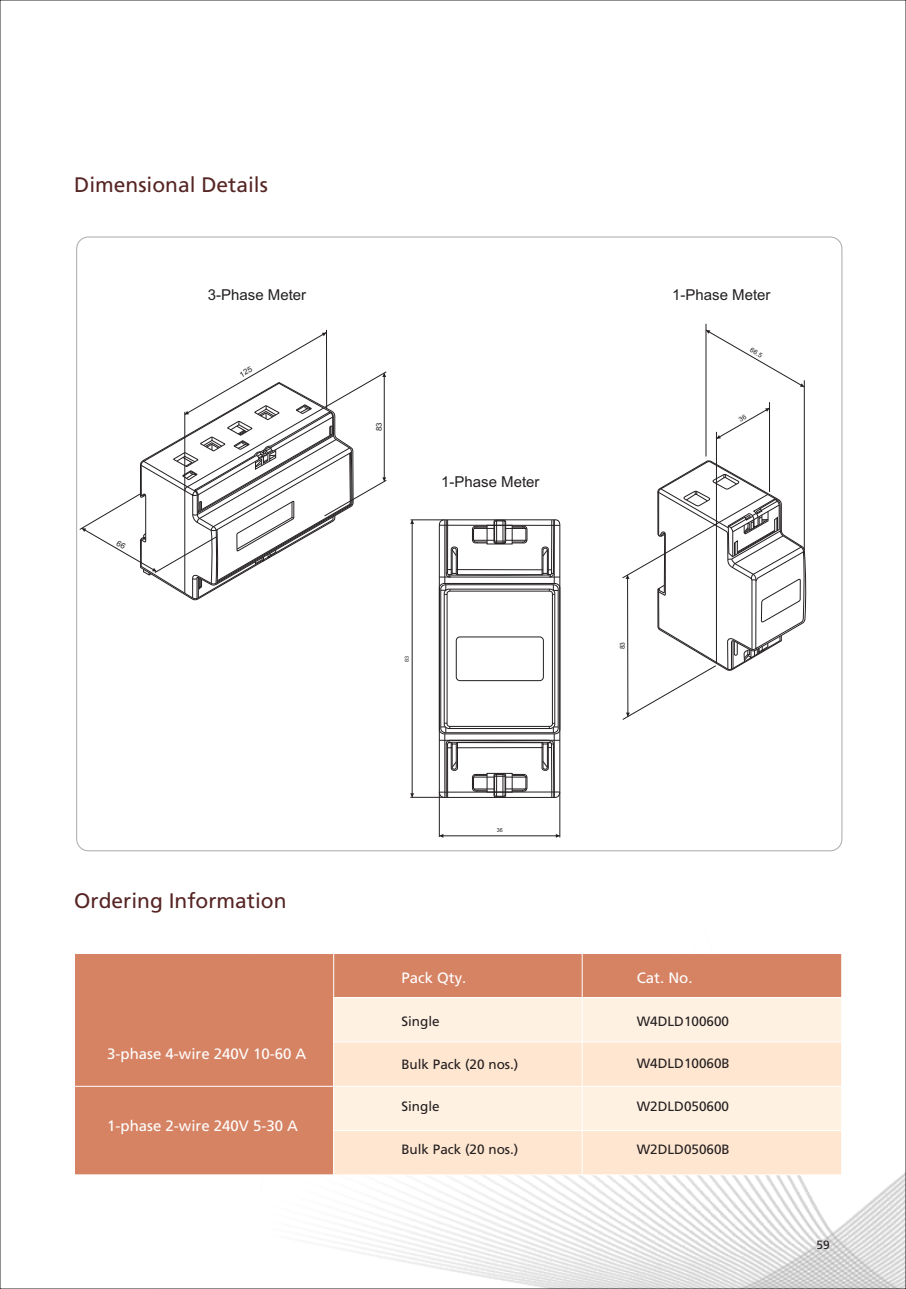
<style>
.page{position:relative;width:906px;height:1289px;background:#fff}
.page>*{position:absolute;margin:0;border:0;box-sizing:border-box;transform-origin:0 0}
.t1{font:21px "Frutiger LT Pro";color:#562524}
.t2{font:15px "Frutiger LT Pro";color:#fff}
.t3{font:15px "Arial";color:#231f20}
.t4{font:13.5px "Frutiger LT Pro";color:#231f20}
.t5{font:12px "Frutiger LT Pro";color:#231f20}
.t6{font:7.95px "Arial";color:#231f20}
.t7{font:6.75px "Arial";color:#231f20}
.t8{font:5.4px "Arial";color:#231f20}
</style>
<div class="page">
<img style="left:344px;top:891px;width:562px;height:397px">
<div style="left:74px;top:953px;width:260px;height:133px;background:#d68364"></div>
<div style="left:334px;top:953px;width:248px;height:44px;background:#d68364"></div>
<div style="left:582px;top:953px;width:259px;height:44px;background:#d68364"></div>
<div style="left:334px;top:997px;width:248px;height:45px;background:#fff1e2"></div>
<div style="left:582px;top:997px;width:259px;height:45px;background:#fff1e2"></div>
<div style="left:334px;top:1042px;width:248px;height:44px;background:#ffe6d0"></div>
<div style="left:582px;top:1042px;width:259px;height:44px;background:#ffe6d0"></div>
<div style="left:74px;top:1086px;width:260px;height:88px;background:#d68364"></div>
<div style="left:334px;top:1086px;width:248px;height:44px;background:#fff1e2"></div>
<div style="left:582px;top:1086px;width:259px;height:44px;background:#fff1e2"></div>
<div style="left:334px;top:1130px;width:248px;height:44px;background:#ffe6d0"></div>
<div style="left:582px;top:1130px;width:259px;height:44px;background:#ffe6d0"></div>
<hr style="left:74px;top:953px;width:1px;height:222px;background:#fff">
<hr style="left:333px;top:953px;width:1px;height:222px;background:#fff">
<hr style="left:582px;top:953px;width:1px;height:222px;background:#fff">
<hr style="left:841px;top:953px;width:1px;height:222px;background:#fff">
<hr style="left:74px;top:1174px;width:768px;height:1px;background:#fff">
<hr style="left:333px;top:1130px;width:509px;height:1px;background:#fff">
<hr style="left:74px;top:1085px;width:768px;height:1px;background:#fff">
<hr style="left:333px;top:1041px;width:509px;height:1px;background:#fff">
<hr style="left:333px;top:997px;width:509px;height:1px;background:#fff">
<hr style="left:74px;top:953px;width:768px;height:1px;background:#fff">
<div style="left:76px;top:237px;width:766px;height:614px;background:#fff;border:1px solid #a7a9ac;border-radius:12px"></div>
<svg style="left:140px;top:0;width:213px;height:239px"></svg>
<hr style="left:705px;top:324px;width:1px;height:132px;background:#231f20">
<hr style="left:410px;top:519px;width:34px;height:1px;background:#231f20">
<hr style="left:410px;top:797px;width:33px;height:1px;background:#231f20">
<hr style="left:412px;top:520px;width:1px;height:277px;background:#231f20">
<svg style="left:410px;top:793px;width:4px;height:4px"></svg>
<svg style="left:438px;top:519px;width:122px;height:333px"></svg>
<svg style="left:79px;top:329px;width:308px;height:272px"></svg>
<svg style="left:622px;top:330px;width:184px;height:593px"></svg>
<h1 class="t1" style="left:74px;top:176px;width:195px">Dimensional Details</h1>
<p class="t3" style="left:208px;top:289px;width:100px">3-Phase Meter</p>
<p class="t3" style="left:672px;top:289px;width:100px">1-Phase Meter</p>
<p class="t6" style="left:376px;top:431px;width:10px;rotate:-90deg">83</p>
<p class="t3" style="left:441px;top:476px;width:100px">1-Phase Meter</p>
<p class="t8" style="left:405px;top:661px;width:8px;rotate:-90deg">83</p>
<p class="t7" style="left:620px;top:649px;width:9px;rotate:-90deg">83</p>
<p class="t7" style="left:752px;top:346px;width:15px;rotate:33deg">66.5</p>
<h1 class="t1" style="left:74px;top:892px;width:214px">Ordering Information</h1>
<p class="t2" style="left:107px;top:1047px;width:201px">3-phase 4-wire 240V 10-60 A</p>
<p class="t2" style="left:107px;top:1119px;width:192px">1-phase 2-wire 240V 5-30 A</p>
<p class="t8" style="left:497px;top:828px;width:8px">36</p>
<p class="t2" style="left:401px;top:972px;width:67px">Pack Qty.</p>
<p class="t4" style="left:401px;top:1015px;width:40px">Single</p>
<p class="t4" style="left:401px;top:1058px;width:119px">Bulk Pack (20 nos.)</p>
<p class="t4" style="left:401px;top:1101px;width:40px">Single</p>
<p class="t4" style="left:401px;top:1143px;width:119px">Bulk Pack (20 nos.)</p>
<p class="t2" style="left:637px;top:971px;width:57px">Cat. No.</p>
<p class="t4" style="left:637px;top:1015px;width:94px">W4DLD100600</p>
<p class="t4" style="left:637px;top:1058px;width:95px">W4DLD10060B</p>
<p class="t4" style="left:637px;top:1100px;width:94px">W2DLD050600</p>
<p class="t4" style="left:637px;top:1143px;width:95px">W2DLD05060B</p>
<p class="t5" style="left:816px;top:1239px;width:15px">59</p>
</div>
